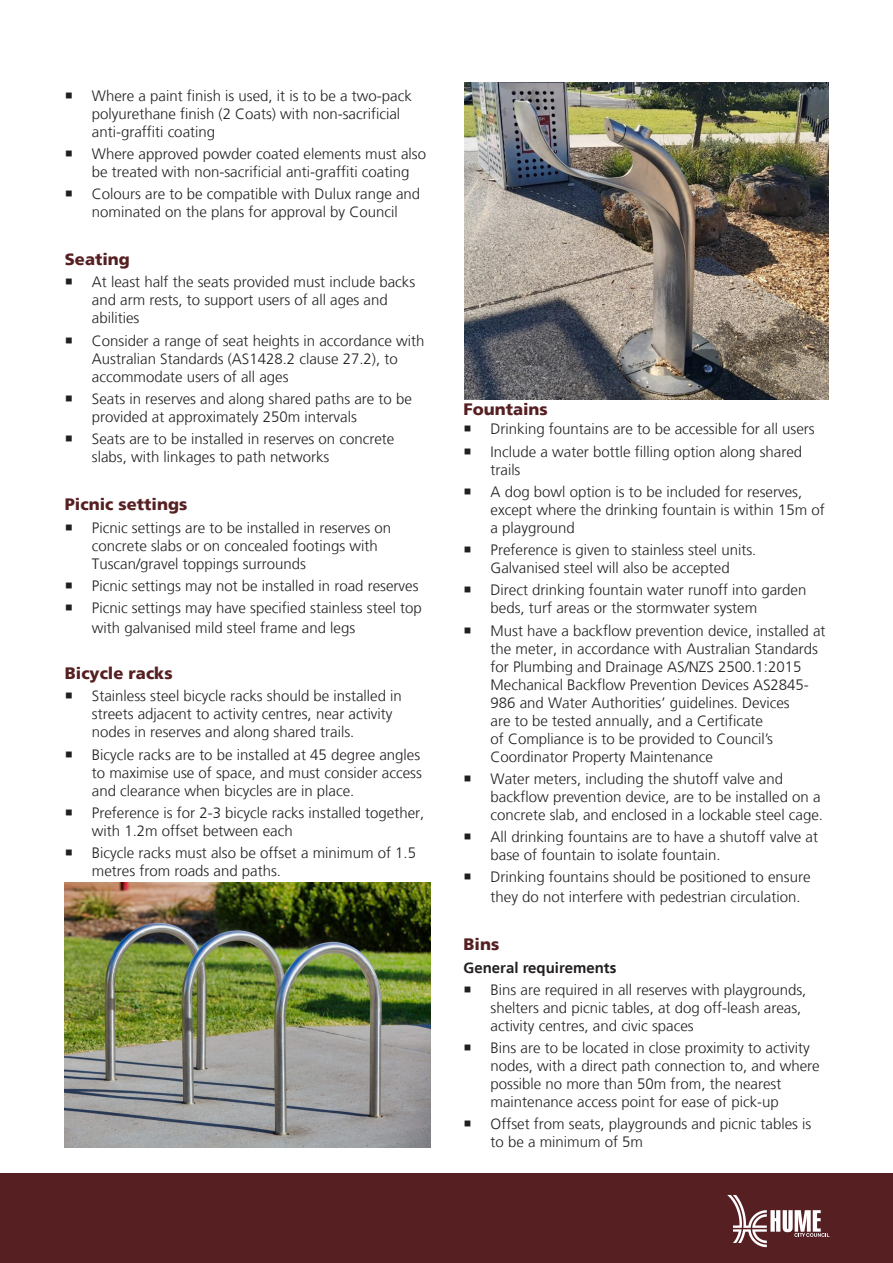
<style>
.page{position:relative;width:893px;height:1263px;background:#fff}
.page>*{position:absolute;margin:0;border:0;box-sizing:border-box;transform-origin:0 0}
.t1{font:900 16.5px "Frutiger LT";color:#561f22}
.t2{font:300 15px/18px "Frutiger LT";color:#231f20}
.t3{font:700 15px "Frutiger LT";color:#231f20}
</style>
<div class="page">
<div style="left:0;top:1174px;width:893px;height:89px;background:#561f22"></div>
<svg style="left:727px;top:1195px;width:102px;height:52px"></svg>
<img style="left:65px;top:882px;width:366px;height:265px">
<img style="left:464px;top:83px;width:365px;height:317px">
<p class="t2" style="left:92px;top:87px;width:322px">Where a paint finish is used, it is to be a two-pack polyurethane finish (2 Coats) with non-sacrificial anti-graffiti coating</p>
<p class="t2" style="left:92px;top:145px;width:336px">Where approved powder coated elements must also be treated with non-sacrificial anti-graffiti coating</p>
<p class="t2" style="left:92px;top:185px;width:330px">Colours are to be compatible with Dulux range and nominated on the plans for approval by Council</p>
<p class="t1" style="left:65px;top:249px;width:67px">Seating</p>
<p class="t2" style="left:92px;top:273px;width:325px">At least half the seats provided must include backs and arm rests, to support users of all ages and abilities</p>
<p class="t2" style="left:92px;top:332px;width:334px">Consider a range of seat heights in accordance with<br>Australian Standards (AS1428.2 clause 27.2), to accommodate users of all ages</p>
<p class="t2" style="left:92px;top:390px;width:322px">Seats in reserves and along shared paths are to be provided at approximately 250m intervals</p>
<p class="t2" style="left:92px;top:430px;width:304px">Seats are to be installed in reserves on concrete slabs, with linkages to path networks</p>
<p class="t1" style="left:65px;top:495px;width:124px">Picnic settings</p>
<p class="t2" style="left:92px;top:519px;width:301px">Picnic settings are to be installed in reserves on concrete slabs or on concealed footings with<br>Tuscan/gravel toppings surrounds</p>
<p class="t2" style="left:92px;top:577px;width:328px">Picnic settings may not be installed in road reserves</p>
<p class="t2" style="left:92px;top:598px;width:332px;line-height:19.8px">Picnic settings may have specified stainless steel top with galvanised mild steel frame and legs</p>
<p class="t1" style="left:65px;top:663px;width:109px">Bicycle racks</p>
<p class="t2" style="left:92px;top:687px;width:312px">Stainless steel bicycle racks should be installed in streets adjacent to activity centres, near activity nodes in reserves and along shared trails.</p>
<p class="t2" style="left:92px;top:746px;width:332px;text-align:justify">Bicycle racks are to be installed at 45 degree angles to maximise use of space, and must consider access and clearance when bicycles are in place.</p>
<p class="t2" style="left:92px;top:804px;width:334px">Preference is for 2-3 bicycle racks installed together, with 1.2m offset between each</p>
<p class="t2" style="left:92px;top:844px;width:326px">Bicycle racks must also be offset a minimum of 1.5 metres from roads and paths.</p>
<p class="t1" style="left:463px;top:399px;width:86px">Fountains</p>
<p class="t2" style="left:490px;top:420px;width:326px">Drinking fountains are to be accessible for all users</p>
<p class="t2" style="left:490px;top:443px;width:313px">Include a water bottle filling option along shared trails</p>
<p class="t2" style="left:490px;top:483px;width:336px">A dog bowl option is to be included for reserves, except where the drinking fountain is within 15m of a playground</p>
<p class="t2" style="left:490px;top:541px;width:267px">Preference is given to stainless steel units.<br>Galvanised steel will also be accepted</p>
<p class="t2" style="left:490px;top:581px;width:317px">Direct drinking fountain water runoff into garden beds, turf areas or the stormwater system</p>
<p class="t2" style="left:490px;top:622px;width:337px">Must have a backflow prevention device, installed at the meter, in accordance with Australian Standards for Plumbing and Drainage AS/NZS 2500.1:2015<br>Mechanical Backflow Prevention Devices AS2845- 986 and Water Authorities’ guidelines. Devices<br>are to be tested annually, and a Certificate<br>of Compliance is to be provided to Council’s Coordinator Property Maintenance</p>
<p class="t2" style="left:490px;top:770px;width:334px">Water meters, including the shutoff valve and backflow prevention device, are to be installed on a concrete slab, and enclosed in a lockable steel cage.</p>
<p class="t2" style="left:490px;top:828px;width:329px">All drinking fountains are to have a shutoff valve at base of fountain to isolate fountain.</p>
<p class="t2" style="left:490px;top:867px;width:322px;line-height:19.8px">Drinking fountains should be positioned to ensure they do not interfere with pedestrian circulation.</p>
<p class="t1" style="left:463px;top:934px;width:37px">Bins</p>
<p class="t3" style="left:463px;top:958px;width:154px">General requirements</p>
<p class="t2" style="left:490px;top:981px;width:317px">Bins are required in all reserves with playgrounds, shelters and picnic tables, at dog off-leash areas, activity centres, and civic spaces</p>
<p class="t2" style="left:490px;top:1039px;width:331px">Bins are to be located in close proximity to activity nodes, with a direct path connection to, and where possible no more than 50m from, the nearest maintenance access point for ease of pick-up</p>
<p class="t2" style="left:490px;top:1115px;width:322px">Offset from seats, playgrounds and picnic tables is to be a minimum of 5m</p>
</div>
